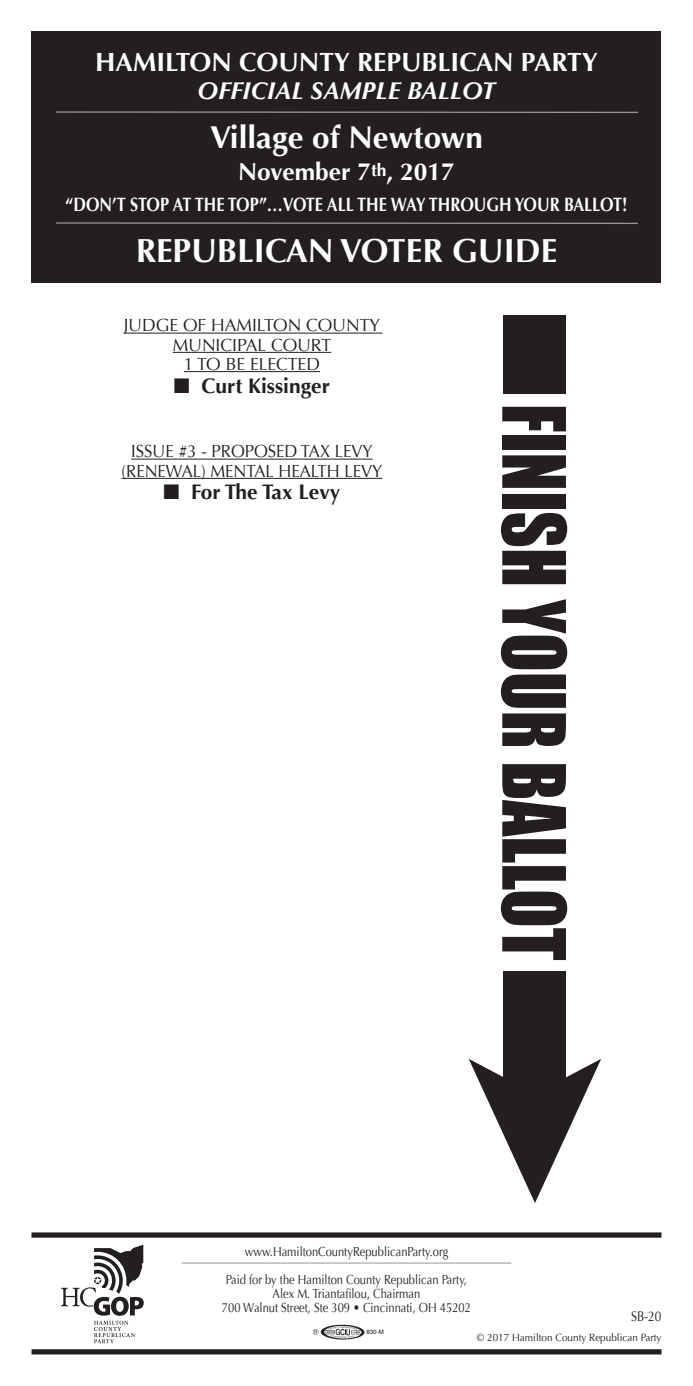
<style>
.page{position:relative;width:693px;height:1386px;background:#fff}
.page>*{position:absolute;margin:0;border:0;box-sizing:border-box;transform-origin:0 0}
.t1{font:80.5px "Impact";color:#231f20;scale:.88 1}
.t2{font:700 33.25px "Optima";color:#fff}
.t3{font:700 31.5px "Optima";color:#fff}
.t4{font:700 26.25px "Optima";color:#fff}
.t5{font:italic 700 24.5px "Optima";color:#fff}
.t6{font:700 24.5px "Optima";color:#fff}
.t7{font:700 21px "Optima";color:#231f20}
.t8{font:700 19.25px "Optima";color:#fff;scale:.84 1}
.t9{font:17.5px/19.2px "Optima";color:#231f20;text-align:center;scale:.95 1}
.t10{font:17.5px/19.2px "Optima";color:#231f20;text-align:center}
.t11{font:14px "Optima";color:#231f20;scale:.85 1}
.t12{font:13.12px/28px "Optima";color:#231f20;text-align:center;scale:.85 1}
.t13{font:10.5px "Optima";color:#231f20;scale:.95 1}
.t14{font:6.12px "Helvetica";color:#231f20}
.s1{font-size:17.5px}
</style>
<div class="page">
<div style="left:32px;top:32px;width:630px;height:252px;background:#231f20"></div>
<hr style="left:56px;top:111px;width:582px;height:2px;background:#939598">
<hr style="left:56px;top:222px;width:582px;height:2px;background:#939598">
<svg style="left:61px;top:1245px;width:83px;height:98px"></svg>
<svg style="left:469px;top:1059px;width:132px;height:144px"></svg>
<div style="left:503px;top:315px;width:63px;height:79px;background:#231f20"></div>
<div style="left:503px;top:972px;width:63px;height:133px;background:#231f20"></div>
<img style="left:313px;top:1324px;width:52px;height:16px">
<hr style="left:182px;top:1263px;width:329px;height:1px;background:#939598">
<div style="left:32px;top:1349px;width:630px;height:5px;background:#231f20"></div>
<div style="left:32px;top:1232px;width:630px;height:6px;background:#231f20"></div>
<hr style="left:124px;top:333px;width:259px;height:1px;background:#231f20">
<hr style="left:173px;top:352px;width:158px;height:1px;background:#231f20">
<hr style="left:184px;top:371px;width:136px;height:1px;background:#231f20">
<hr style="left:131px;top:459px;width:242px;height:1px;background:#231f20">
<hr style="left:122px;top:478px;width:260px;height:1px;background:#231f20">
<h3 class="t4" style="left:95px;top:47px;width:504px">HAMILTON COUNTY REPUBLICAN PARTY</h3>
<h3 class="t5" style="left:198px;top:76px;width:299px">OFFICIAL SAMPLE BALLOT</h3>
<h3 class="t3" style="left:210px;top:119px;width:274px">Village of Newtown</h3>
<h3 class="t6" style="left:238px;top:157px;width:218px">November 7<span class="s1">th</span>, 2017</h3>
<h3 class="t8" style="left:65px;top:193px;width:671px">“DON’T STOP AT THE TOP”…VOTE ALL THE WAY THROUGH YOUR BALLOT!</h3>
<h2 class="t2" style="left:136px;top:231px;width:423px">REPUBLICAN VOTER GUIDE</h2>
<h3 class="t10" style="left:124px;top:316px;width:258px">JUDGE OF HAMILTON COUNTY<br>MUNICIPAL COURT<br>1 TO BE ELECTED</h3>
<h3 class="t7" style="left:174px;top:373px;width:158px">■ Curt Kissinger</h3>
<h3 class="t9" style="left:122px;top:442px;width:276px">ISSUE #3 - PROPOSED TAX LEVY (RENEWAL) MENTAL HEALTH LEVY</h3>
<h3 class="t7" style="left:163px;top:480px;width:178px">■ For The Tax Levy</h3>
<h1 class="t1" style="left:596px;top:404px;width:634px;rotate:90deg">FINISH YOUR BALLOT</h1>
<p class="t12" style="left:226px;top:1237px;width:285px">www.HamiltonCountyRepublicanParty.org<br>Paid for by the Hamilton County Republican Party,</p>
<p class="t12" style="left:222px;top:1286px;width:294px;line-height:14px">Alex M. Triantafilou, Chairman<br>700 Walnut Street, Ste 309 • Cincinnati, OH 45202</p>
<p class="t14" style="left:366px;top:1327px;width:19px">830-M</p>
<p class="t11" style="left:631px;top:1308px;width:37px">SB-20</p>
<p class="t13" style="left:477px;top:1331px;width:196px">© 2017 Hamilton County Republican Party</p>
</div>
